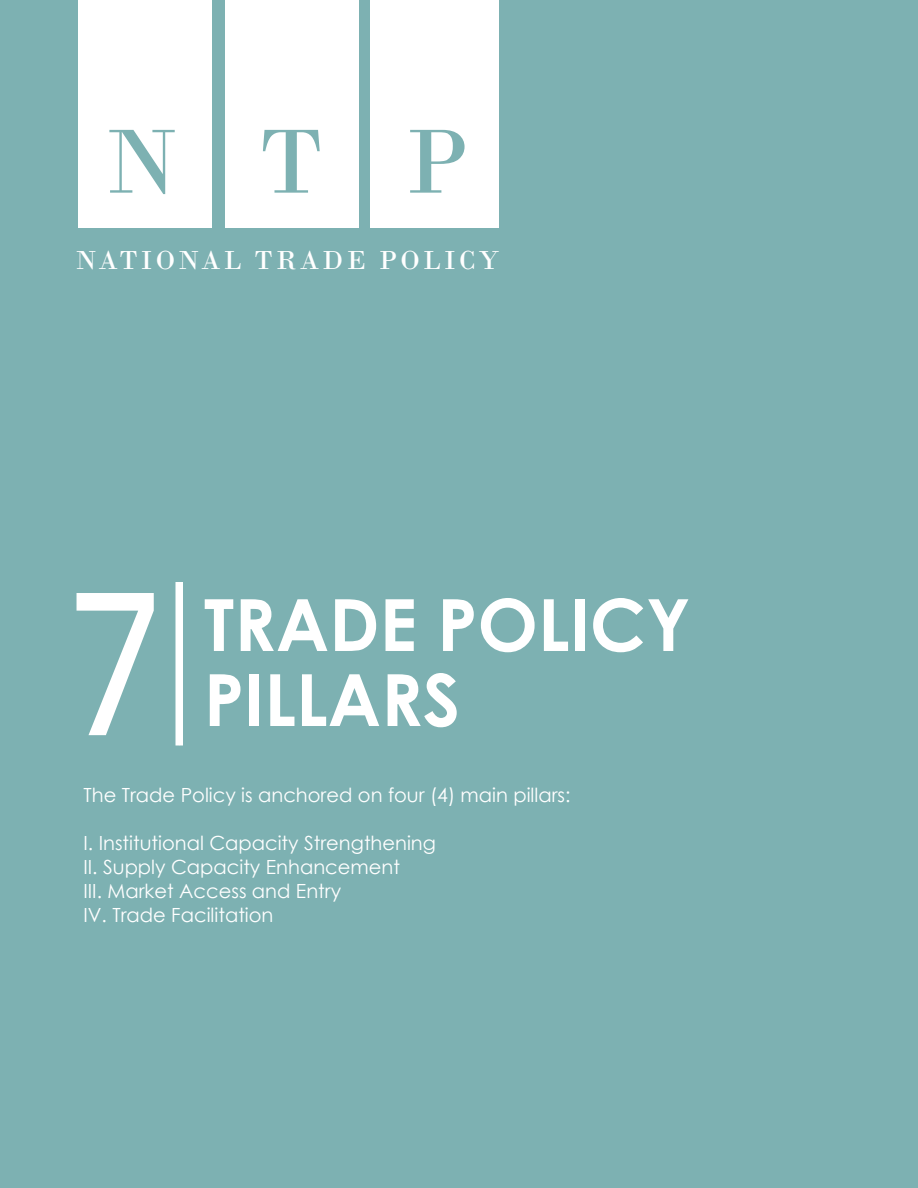
<style>
.page{position:relative;width:918px;height:1188px;background:#7db1b2}
.page>*{position:absolute;margin:0;border:0;box-sizing:border-box;transform-origin:0 0}
.t1{font:222.75px "Consolas";color:#fff;scale:.8 1}
.t2{font:95.85px "Bodoni";color:#7db1b2}
.t3{font:700 72px "Century Gothic";color:#fff}
.t4{font:27.45px "Bodoni";letter-spacing:.12em;color:#fff}
.t5{font:19.5px/24px "Century Gothic";color:#fff}
</style>
<div class="page">
<div style="left:176px;top:582px;width:7px;height:164px;background:#fff"></div>
<div style="left:78px;top:0;width:134px;height:228px;background:#fff"></div>
<div style="left:370px;top:0;width:130px;height:228px;background:#fff"></div>
<div style="left:225px;top:0;width:133px;height:228px;background:#fff"></div>
<h2 class="t2" style="left:106px;top:105px;width:364px">NTP</h2>
<h3 class="t4" style="left:76px;top:244px;width:425px">NATIONAL TRADE POLICY</h3>
<h1 class="t1" style="left:66px;top:510px;width:124px">7</h1>
<h3 class="t3" style="left:204px;top:570px;width:488px">TRADE POLICY</h3>
<h3 class="t3" style="left:204px;top:645px;width:258px">PILLARS</h3>
<p class="t5" style="left:84px;top:783px;width:489px">The Trade Policy is anchored on four (4) main pillars:</p>
<p class="t5" style="left:84px;top:831px;width:354px">I. Institutional Capacity Strengthening<br>II. Supply Capacity Enhancement<br>III. Market Access and Entry<br>IV. Trade Facilitation</p>
</div>
